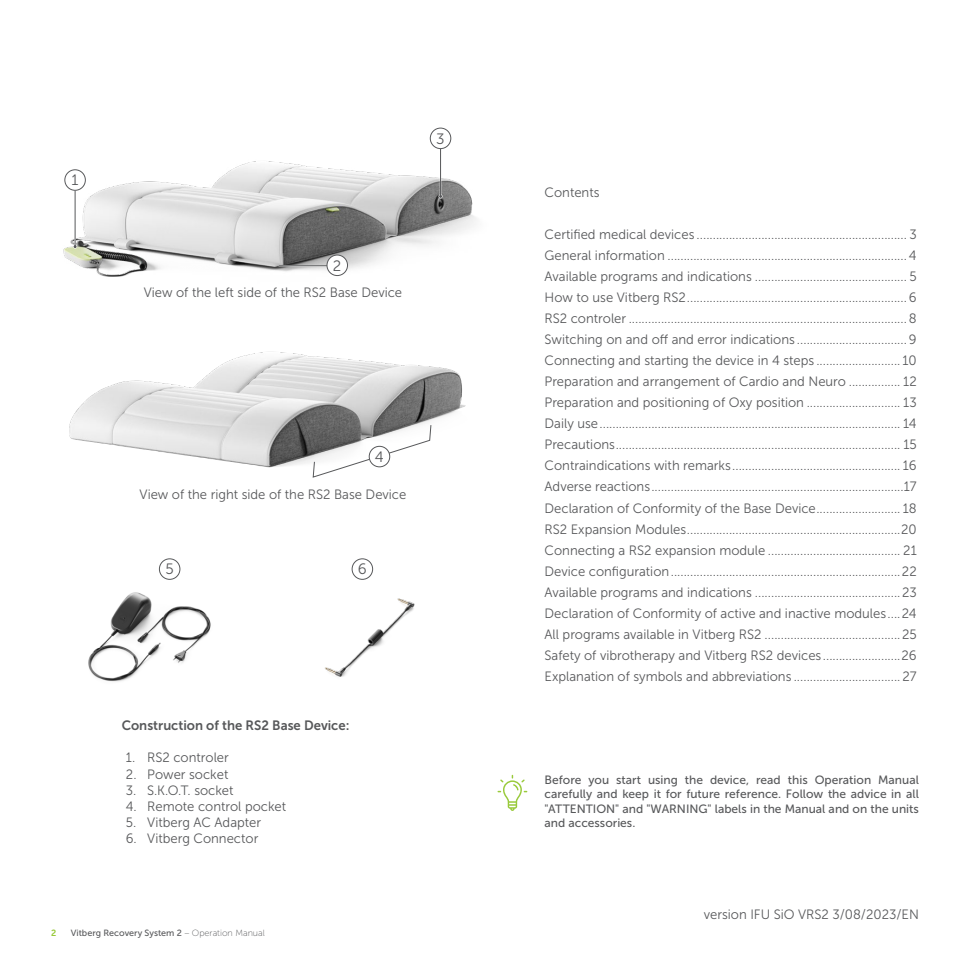
<style>
.page{position:relative;width:970px;height:970px;background:#fff}
.page>*{position:absolute;margin:0;border:0;box-sizing:border-box;transform-origin:0 0}
.PODTYTUL{font:15px "Museo Sans 300";color:#57585a}
.PUNKTATORY{font:13.5px "Museo Sans 300";color:#57585a}
.BODY_TXT{font:13.5px "Museo Sans 700";color:#57585a}
.BODY_TXT-2{font:13.5px "Museo Sans 300";color:#57585a}
.SPIS_TRESCI{font:13.5px "Museo Sans 300";color:#57585a}
.WAZNA_INFO{font:12px/14.4px "Museo Sans 500";color:#57585a;text-align:justify}
.t1{font:9px "Museo Sans 500";color:#57585a}
.t2{font:9px "Museo Sans 700";color:#99ca3b}
.s1{font-family:"Museo Sans 100"}
</style>
<div class="page">
<img style="left:88px;top:562px;width:123px;height:120px">
<img style="left:325px;top:598px;width:90px;height:79px">
<img style="left:69px;top:352px;width:397px;height:116px">
<img style="left:63px;top:127px;width:413px;height:150px">
<svg style="left:497px;top:774px;width:30px;height:36px"></svg>
<hr style="left:278px;top:265px;width:50px;height:1px;background:#57585a">
<div style="left:327px;top:255px;width:20px;height:20px;background:#fff;border-radius:50%"></div>
<div style="left:326px;top:255px;width:22px;height:21px;border:1px solid #57585a;border-radius:50%"></div>
<svg style="left:312px;top:424px;width:119px;height:54px"></svg>
<hr style="left:440px;top:149px;width:1px;height:47px;background:#57585a">
<svg style="left:438px;top:194px;width:4px;height:4px"></svg>
<div style="left:430px;top:128px;width:21px;height:21px;background:#fff;border-radius:50%"></div>
<div style="left:430px;top:128px;width:21px;height:21px;border:1px solid #57585a;border-radius:50%"></div>
<hr style="left:74px;top:190px;width:2px;height:57px;background:#fff">
<hr style="left:75px;top:191px;width:1px;height:55px;background:#57585a">
<svg style="left:73px;top:245px;width:4px;height:4px"></svg>
<div style="left:65px;top:170px;width:20px;height:20px;background:#fff;border-radius:50%"></div>
<div style="left:64px;top:169px;width:22px;height:22px;border:1px solid #57585a;border-radius:50%"></div>
<div style="left:369px;top:446px;width:21px;height:21px;background:#fff;border-radius:50%"></div>
<div style="left:369px;top:446px;width:21px;height:21px;border:1px solid #57585a;border-radius:50%"></div>
<div style="left:159px;top:559px;width:21px;height:20px;background:#fff;border-radius:50%"></div>
<div style="left:159px;top:558px;width:21px;height:21px;border:1px solid #57585a;border-radius:50%"></div>
<div style="left:352px;top:558px;width:21px;height:21px;border:1px solid #57585a;border-radius:50%"></div>
<p class="PODTYTUL" style="left:71px;top:172px;width:8px">1</p>
<p class="PODTYTUL" style="left:436px;top:130px;width:10px">3</p>
<p class="PODTYTUL" style="left:333px;top:257px;width:10px">2</p>
<p class="PUNKTATORY" style="left:144px;top:285px;width:260px">View of the left side of the RS2 Base Device</p>
<p class="PODTYTUL" style="left:375px;top:448px;width:10px">4</p>
<p class="PUNKTATORY" style="left:140px;top:487px;width:268px">View of the right side of the RS2 Base Device</p>
<p class="PODTYTUL" style="left:165px;top:561px;width:10px">5</p>
<p class="PODTYTUL" style="left:358px;top:561px;width:10px">6</p>
<p class="BODY_TXT" style="left:122px;top:717px;width:229px">Construction of the RS2 Base Device:</p>
<p class="PUNKTATORY" style="left:126px;top:750px;width:104px">1. RS2 controler</p>
<p class="PUNKTATORY" style="left:126px;top:766px;width:104px">2. Power socket</p>
<p class="PUNKTATORY" style="left:126px;top:782px;width:109px">3. S.K.O.T. socket</p>
<p class="PUNKTATORY" style="left:126px;top:799px;width:162px">4. Remote control pocket</p>
<p class="PUNKTATORY" style="left:126px;top:815px;width:137px">5. Vitberg AC Adapter</p>
<p class="PUNKTATORY" style="left:126px;top:831px;width:134px">6. Vitberg Connector</p>
<p class="t2" style="left:51px;top:927px;width:7px">2</p>
<p class="t1" style="left:71px;top:927px;width:195px">Vitberg Recovery System 2 <span class="s1">– Operation Manual</span></p>
<p class="SPIS_TRESCI" style="left:544px;top:185px;width:57px">Contents</p>
<p class="PUNKTATORY" style="left:544px;top:227px;width:374px">Certified medical devices ................................................................. 3</p>
<p class="PUNKTATORY" style="left:544px;top:248px;width:374px">General information ..........................................................................4</p>
<p class="PUNKTATORY" style="left:544px;top:269px;width:373px">Available programs and indications ............................................... 5</p>
<p class="PUNKTATORY" style="left:544px;top:290px;width:374px">How to use Vitberg RS2.................................................................... 6</p>
<p class="PUNKTATORY" style="left:544px;top:311px;width:374px">RS2 controler ......................................................................................8</p>
<p class="PUNKTATORY" style="left:544px;top:332px;width:374px">Switching on and off and error indications .................................. 9</p>
<p class="PUNKTATORY" style="left:544px;top:353px;width:374px">Connecting and starting the device in 4 steps .......................... 10</p>
<p class="PUNKTATORY" style="left:544px;top:374px;width:374px">Preparation and arrangement of Cardio and Neuro ................ 12</p>
<p class="PUNKTATORY" style="left:544px;top:395px;width:374px">Preparation and positioning of Oxy position ............................. 13</p>
<p class="PUNKTATORY" style="left:544px;top:416px;width:374px">Daily use............................................................................................. 14</p>
<p class="PUNKTATORY" style="left:544px;top:437px;width:374px">Precautions........................................................................................ 15</p>
<p class="PUNKTATORY" style="left:544px;top:458px;width:374px">Contraindications with remarks.................................................... 16</p>
<p class="PUNKTATORY" style="left:544px;top:479px;width:374px">Adverse reactions..............................................................................17</p>
<p class="PUNKTATORY" style="left:544px;top:500px;width:374px">Declaration of Conformity of the Base Device.......................... 18</p>
<p class="PUNKTATORY" style="left:544px;top:521px;width:374px">RS2 Expansion Modules..................................................................20</p>
<p class="PUNKTATORY" style="left:544px;top:542px;width:374px">Connecting a RS2 expansion module ......................................... 21</p>
<p class="PUNKTATORY" style="left:544px;top:563px;width:374px">Device configuration.......................................................................22</p>
<p class="PUNKTATORY" style="left:544px;top:584px;width:374px">Available programs and indications .............................................23</p>
<p class="PUNKTATORY" style="left:544px;top:605px;width:374px">Declaration of Conformity of active and inactive modules....24</p>
<p class="PUNKTATORY" style="left:544px;top:626px;width:374px">All programs available in Vitberg RS2 ..........................................25</p>
<p class="PUNKTATORY" style="left:544px;top:647px;width:374px">Safety of vibrotherapy and Vitberg RS2 devices........................26</p>
<p class="PUNKTATORY" style="left:544px;top:668px;width:374px">Explanation of symbols and abbreviations ................................. 27</p>
<p class="WAZNA_INFO" style="left:544px;top:772px;width:376px">Before you start using the device, read this Operation Manual carefully and keep it for future reference. Follow the advice in all "ATTENTION" and "WARNING" labels in the Manual and on the units and accessories.</p>
<p class="BODY_TXT-2" style="left:703px;top:907px;width:217px">version IFU SiO VRS2 3/08/2023/EN</p>
</div>
